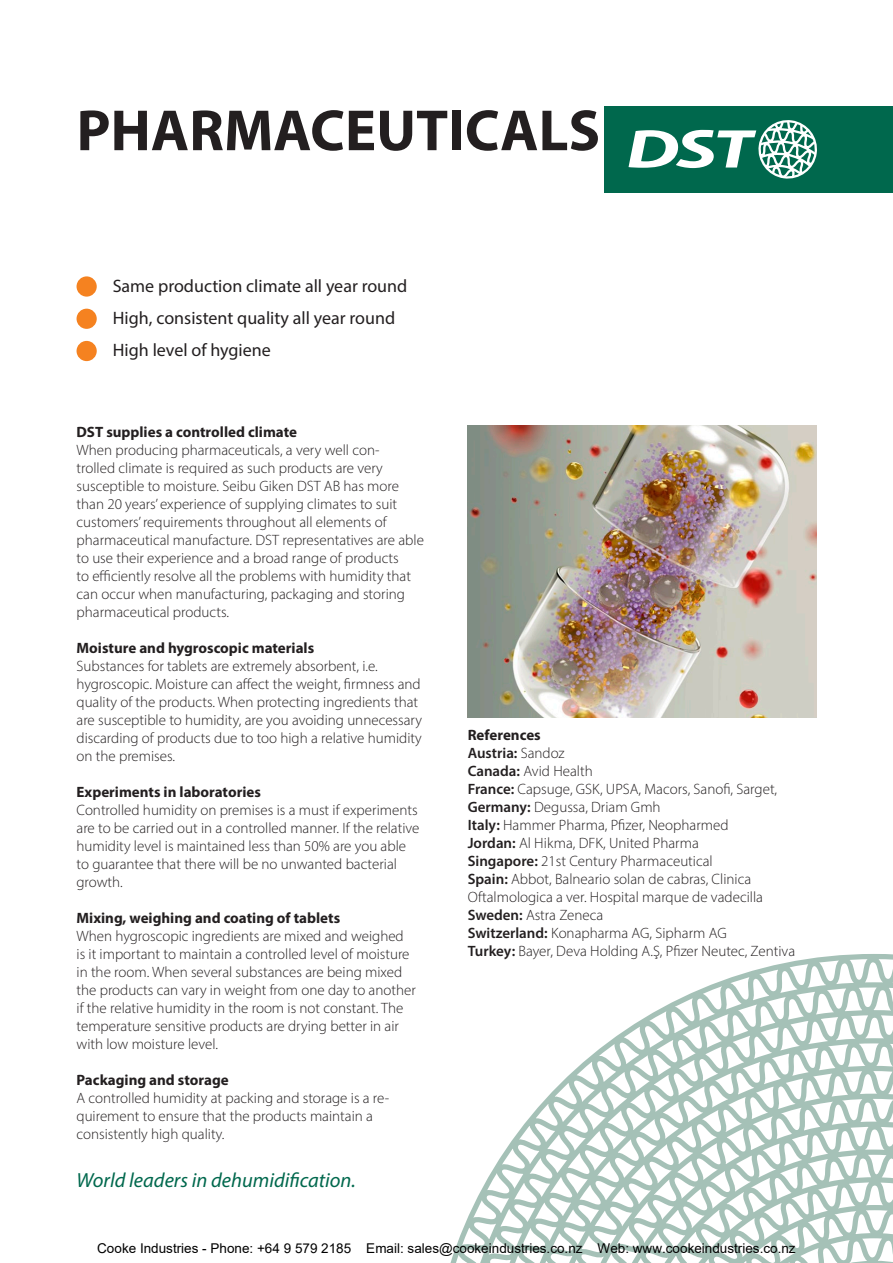
<style>
.page{position:relative;width:893px;height:1263px;background:#fff}
.page>*{position:absolute;margin:0;border:0;box-sizing:border-box;transform-origin:0 0}
.Application{font:700 58.5px "Myriad Pro";color:#231f20}
.Slogan{font:italic 20.55px "Myriad Pro";color:#00684d}
.Bullets{font:18px "Myriad Pro";color:#231f20}
.Body_text{font:300 15px/18px "Myriad Pro";color:#231f20}
.Body_text-2{font:700 15px "Myriad Pro";color:#231f20}
.Body_text-3{font:600 15px "Myriad Pro";color:#231f20}
.t1{font:13.5px "Arial";color:#000}
.s1{font-weight:300}
.s2{font-weight:600}
</style>
<div class="page">
<img style="left:468px;top:425px;width:348px;height:292px">
<div style="left:604px;top:106px;width:289px;height:86px;background:#00684d"></div>
<svg style="left:628px;top:120px;width:189px;height:59px"></svg>
<div style="left:77px;top:276px;width:20px;height:21px;background:#f58220;border-radius:50%"></div>
<div style="left:77px;top:309px;width:20px;height:20px;background:#f58220;border-radius:50%"></div>
<div style="left:77px;top:341px;width:20px;height:20px;background:#f58220;border-radius:50%"></div>
<svg style="left:450px;top:954px;width:443px;height:309px"></svg>
<p class="Application" style="left:77px;top:92px;width:525px">PHARMACEUTICALS</p>
<p class="Bullets" style="left:113px;top:275px;width:296px">Same production climate all year round</p>
<p class="Bullets" style="left:113px;top:307px;width:284px">High, consistent quality all year round</p>
<p class="Bullets" style="left:113px;top:339px;width:160px">High level of hygiene</p>
<p class="Body_text-2" style="left:77px;top:422px;width:222px">DST supplies a controlled climate</p>
<p class="Body_text" style="left:77px;top:440px;width:349px">When producing pharmaceuticals, a very well con-<br>trolled climate is required as such products are very susceptible to moisture. Seibu Giken DST AB has more than 20 years’ experience of supplying climates to suit customers’ requirements throughout all elements of pharmaceutical manufacture. DST representatives are able to use their experience and a broad range of products<br>to efficiently resolve all the problems with humidity that can occur when manufacturing, packaging and storing pharmaceutical products.</p>
<p class="Body_text-2" style="left:77px;top:638px;width:239px">Moisture and hygroscopic materials</p>
<p class="Body_text" style="left:77px;top:656px;width:347px">Substances for tablets are extremely absorbent, i.e. hygroscopic. Moisture can affect the weight, firmness and quality of the products. When protecting ingredients that are susceptible to humidity, are you avoiding unnecessary discarding of products due to too high a relative humidity on the premises.</p>
<p class="Body_text-2" style="left:77px;top:782px;width:186px">Experiments in laboratories</p>
<p class="Body_text" style="left:77px;top:800px;width:344px">Controlled humidity on premises is a must if experiments are to be carried out in a controlled manner. If the relative humidity level is maintained less than 50% are you able to guarantee that there will be no unwanted bacterial growth.</p>
<p class="Body_text-2" style="left:77px;top:908px;width:265px">Mixing, weighing and coating of tablets</p>
<p class="Body_text" style="left:77px;top:926px;width:341px">When hygroscopic ingredients are mixed and weighed is it important to maintain a controlled level of moisture in the room. When several substances are being mixed the products can vary in weight from one day to another if the relative humidity in the room is not constant. The temperature sensitive products are drying better in air with low moisture level.</p>
<p class="Body_text-2" style="left:77px;top:1070px;width:154px">Packaging and storage</p>
<p class="Body_text" style="left:77px;top:1088px;width:314px">A controlled humidity at packing and storage is a re&shy;quirement to ensure that the products maintain a consistently high quality.</p>
<p class="Slogan" style="left:77px;top:1167px;width:281px">World leaders in dehumidification.</p>
<p class="Body_text-2" style="left:468px;top:726px;width:75px">References</p>
<p class="Body_text-3" style="left:468px;top:744px;width:98px">Austria: <span class="s1">Sandoz</span></p>
<p class="Body_text" style="left:468px;top:762px;width:126px"><span class="s2">Canada:</span> Avid Health</p>
<p class="Body_text" style="left:468px;top:780px;width:311px"><span class="s2">France:</span> Capsuge, GSK, UPSA, Macors, Sanofi, Sarget,</p>
<p class="Body_text" style="left:468px;top:798px;width:194px"><span class="s2">Germany:</span> Degussa, Driam Gmh</p>
<p class="Body_text" style="left:468px;top:816px;width:262px"><span class="s2">Italy:</span> Hammer Pharma, Pfizer, Neopharmed</p>
<p class="Body_text" style="left:468px;top:834px;width:233px"><span class="s2">Jordan:</span> Al Hikma, DFK, United Pharma</p>
<p class="Body_text" style="left:468px;top:852px;width:246px"><span class="s2">Singapore:</span> 21st Century Pharmaceutical</p>
<p class="Body_text" style="left:468px;top:870px;width:297px"><span class="s2">Spain:</span> Abbot, Balneario solan de cabras, Clinica<br>Oftalmologica a ver. Hospital marque de vadecilla</p>
<p class="Body_text" style="left:468px;top:906px;width:137px"><span class="s2">Sweden:</span> Astra Zeneca</p>
<p class="Body_text" style="left:468px;top:924px;width:260px"><span class="s2">Switzerland:</span> Konapharma AG, Sipharm AG</p>
<p class="Body_text" style="left:468px;top:942px;width:329px"><span class="s2">Turkey:</span> Bayer, Deva Holding A.Ş, Pfizer Neutec, Zentiva</p>
<p class="t1" style="left:97px;top:1239px;width:700px">Cooke Industries - Phone: +64 9 579 2185 Email: sales@cookeindustries.co.nz Web: www.cookeindustries.co.nz</p>
</div>
